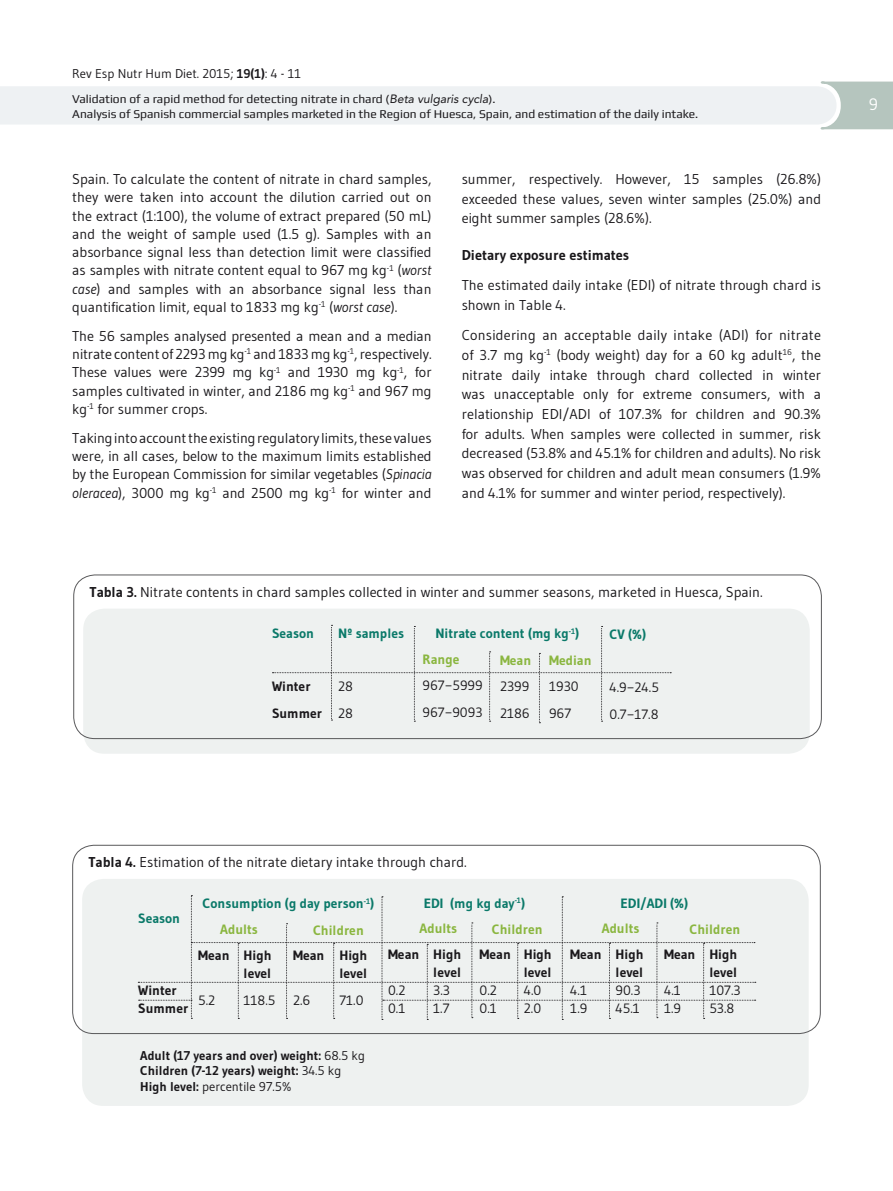
<style>
.page{position:relative;width:893px;height:1191px;background:#fff}
.page>*{position:absolute;margin:0;border:0;box-sizing:border-box;transform-origin:0 0}
.t1{font:16.5px "Gudea";color:#fff}
.t2{font:14.25px/18.3px "Gudea";color:#1a181b;text-align:justify}
.t3{font:700 14.25px "Gudea";color:#1a181b}
.t4{font:13.5px/18px "Gudea";color:#1a181b}
.t5{font:700 13.5px/25.7px "Gudea";color:#0a7969}
.t6{font:700 13.5px/18px "Gudea";color:#1a181b}
.t7{font:700 13.5px "Gudea";color:#8ab63f}
.t8{font:700 12.75px/15.3px "Gudea";color:#1a181b}
.t9{font:12.75px "Gudea";color:#1a181b}
.t10{font:12px/14.4px "Play";color:#1a181b}
.s1{font-weight:700}
.s2{font-family:"Avenir";font-style:italic}
.s3{font-style:italic}
.s4{color:#8ab63f}
.s5{font-weight:400}
</style>
<div class="page">
<svg style="left:0;top:81px;width:893px;height:49px"></svg>
<div style="left:83px;top:608px;width:727px;height:145px;background:#eef1f0;border-radius:21px"></div>
<div style="left:73px;top:574px;width:749px;height:165px;border:1px solid #59595b;border-radius:21px"></div>
<svg style="left:272px;top:625px;width:399px;height:98px"></svg>
<div style="left:82px;top:879px;width:727px;height:227px;background:#eef1f0;border-radius:21px"></div>
<div style="left:72px;top:845px;width:749px;height:189px;border:1px solid #59595b;border-radius:21px"></div>
<svg style="left:138px;top:895px;width:618px;height:125px"></svg>
<p class="t9" style="left:72px;top:65px;width:230px">Rev Esp Nutr Hum Diet. 2015; <span class="s1">19(1)</span>: 4 - 11</p>
<p class="t10" style="left:72px;top:92px;width:627px">Validation of a rapid method for detecting nitrate in chard (<span class="s2">Beta vulgaris cycla</span>).<br>Analysis of Spanish commercial samples marketed in the Region of Huesca, Spain, and estimation of the daily intake.</p>
<p class="t2" style="left:72px;top:170px;width:361px">Spain. To calculate the content of nitrate in chard samples, they were taken into account the dilution carried out on the extract (1:100), the volume of extract prepared (50 mL) and the weight of sample used (1.5 g). Samples with an absorbance signal less than detection limit were classified as samples with nitrate content equal to 967 mg kg<sup>-1</sup> (<span class="s3">worst case</span>) and samples with an absorbance signal less than quantification limit, equal to 1833 mg kg<sup>-1</sup> (<span class="s3">worst case</span>).</p>
<p class="t2" style="left:72px;top:326px;width:361px">The 56 samples analysed presented a mean and a median nitrate content of 2293 mg kg<sup>-1</sup> and 1833 mg kg<sup>-1</sup>, respectively.<br>These values were 2399 mg kg<sup>-1</sup> and 1930 mg kg<sup>-1</sup>, for samples cultivated in winter, and 2186 mg kg<sup>-1</sup> and 967 mg kg<sup>-1</sup> for summer crops.</p>
<p class="t2" style="left:72px;top:428px;width:361px">Taking into account the existing regulatory limits, these values were, in all cases, below to the maximum limits established by the European Commission for similar vegetables (<span class="s3">Spinacia oleracea</span>), 3000 mg kg<sup>-1</sup> and 2500 mg kg<sup>-1</sup> for winter and</p>
<p class="t2" style="left:462px;top:169px;width:361px;line-height:19.6px">summer, respectively. However, 15 samples (26.8%) exceeded these values, seven winter samples (25.0%) and eight summer samples (28.6%).</p>
<p class="t3" style="left:462px;top:246px;width:169px">Dietary exposure estimates</p>
<p class="t2" style="left:462px;top:275px;width:361px;line-height:19.6px">The estimated daily intake (EDI) of nitrate through chard is shown in Table 4.</p>
<p class="t2" style="left:462px;top:325px;width:361px;line-height:19.6px">Considering an acceptable daily intake (ADI) for nitrate of 3.7 mg kg<sup>-1</sup> (body weight) day for a 60 kg adult<sup>16</sup>, the nitrate daily intake through chard collected in winter was unacceptable only for extreme consumers, with a relationship EDI/ADI of 107.3% for children and 90.3% for adults. When samples were collected in summer, risk decreased (53.8% and 45.1% for children and adults). No risk was observed for children and adult mean consumers (1.9% and 4.1% for summer and winter period, respectively).</p>
<p class="t2" style="left:90px;top:582px;width:675px"><span class="s1">Tabla 3.</span> Nitrate contents in chard samples collected in winter and summer seasons, marketed in Huesca, Spain.</p>
<p class="t5" style="left:272px;top:620px;width:43px">Season</p>
<p class="t5" style="left:423px;top:620px;width:158px;text-indent:13px">Nitrate content (mg kg<sup>-1</sup>)<br><span class="s4">Range</span></p>
<p class="t4" style="left:423px;top:672px;width:61px;line-height:26.5px">967−5999<br>967−9093</p>
<p class="t5" style="left:338px;top:620px;width:67px">Nº samples</p>
<p class="t5" style="left:609px;top:621px;width:38px">CV (%)</p>
<p class="t7" style="left:549px;top:652px;width:44px">Median</p>
<p class="t4" style="left:549px;top:673px;width:31px;line-height:26.5px">1930<br>967</p>
<p class="t7" style="left:500px;top:652px;width:33px">Mean</p>
<p class="t4" style="left:500px;top:673px;width:31px;line-height:26.5px">2399<br>2186</p>
<p class="t4" style="left:338px;top:673px;width:16px;line-height:26.5px">28<br>28</p>
<p class="t6" style="left:272px;top:673px;width:52px;line-height:26.5px">Winter<br>Summer</p>
<p class="t4" style="left:609px;top:674px;width:51px;line-height:26.5px">4.9−24.5<br>0.7−17.8</p>
<p class="t1" style="left:869px;top:94px;width:11px">9</p>
<p class="t2" style="left:88px;top:852px;width:380px"><span class="s1">Tabla 4.</span> Estimation of the nitrate dietary intake through chard.</p>
<p class="t5" style="left:138px;top:905px;width:43px">Season</p>
<p class="t6" style="left:138px;top:981px;width:52px">Winter<br>Summer</p>
<p class="t5" style="left:220px;top:890px;width:155px;text-indent:-18px">Consumption (g day person<sup>-1</sup>)<br><span class="s4">Adults</span></p>
<p class="t7" style="left:313px;top:922px;width:52px">Children</p>
<p class="t6" style="left:198px;top:946px;width:33px">Mean</p>
<p class="t4" style="left:198px;top:991px;width:19px">5.2</p>
<p class="t6" style="left:244px;top:946px;width:30px">High level</p>
<p class="t4" style="left:244px;top:990px;width:33px">118.5</p>
<p class="t6" style="left:293px;top:946px;width:33px">Mean</p>
<p class="t4" style="left:293px;top:991px;width:19px">2.6</p>
<p class="t6" style="left:339px;top:946px;width:30px">High level</p>
<p class="t4" style="left:339px;top:990px;width:26px">71.0</p>
<p class="t8" style="left:140px;top:1047px;width:226px">Adult (17 years and over) weight: <span class="s5">68.5 kg<br></span>Children (7-12 years) weight: <span class="s5">34.5 kg<br></span>High level: <span class="s5">percentile 97.5%</span></p>
<p class="t5" style="left:420px;top:890px;width:107px;text-indent:4px">EDI (mg kg day<sup>-1</sup>)<br><span class="s4">Adults</span></p>
<p class="t7" style="left:492px;top:921px;width:52px">Children</p>
<p class="t6" style="left:388px;top:945px;width:33px">Mean</p>
<p class="t4" style="left:388px;top:981px;width:19px">0.2<br>0.1</p>
<p class="t6" style="left:433px;top:945px;width:30px">High level</p>
<p class="t4" style="left:433px;top:981px;width:18px">3.3<br>1.7</p>
<p class="t6" style="left:480px;top:945px;width:33px">Mean</p>
<p class="t4" style="left:480px;top:981px;width:19px">0.2<br>0.1</p>
<p class="t6" style="left:524px;top:945px;width:30px">High level</p>
<p class="t4" style="left:524px;top:981px;width:19px">4.0<br>2.0</p>
<p class="t5" style="left:621px;top:890px;width:69px">EDI/ADI (%)</p>
<p class="t7" style="left:602px;top:920px;width:39px">Adults</p>
<p class="t7" style="left:689px;top:921px;width:52px">Children</p>
<p class="t6" style="left:570px;top:945px;width:33px">Mean</p>
<p class="t4" style="left:570px;top:981px;width:18px">4.1<br>1.9</p>
<p class="t6" style="left:616px;top:945px;width:30px">High level</p>
<p class="t4" style="left:616px;top:981px;width:26px">90.3<br>45.1</p>
<p class="t6" style="left:664px;top:945px;width:33px">Mean</p>
<p class="t4" style="left:664px;top:981px;width:18px">4.1<br>1.9</p>
<p class="t6" style="left:709px;top:945px;width:30px">High level</p>
<p class="t4" style="left:709px;top:981px;width:33px">107.3<br>53.8</p>
</div>
